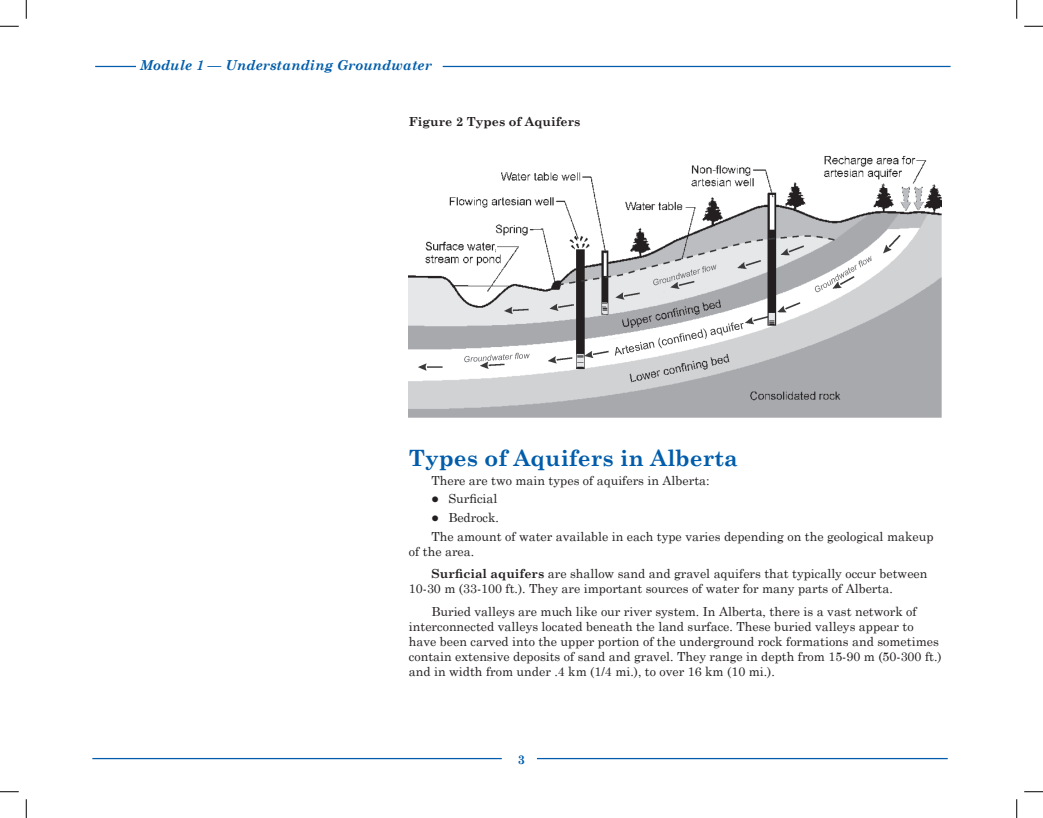
<style>
.page{position:relative;width:1043px;height:818px;background:#fff}
.page>*{position:absolute;margin:0;border:0;box-sizing:border-box;transform-origin:0 0}
.t1{font:700 22.5px "Century Schoolbook";color:#015dab}
.t2{font:italic 700 13.75px "Century Schoolbook";color:#015dab}
.t3{font:12.5px/15px "Century Schoolbook";color:#231f20}
.t4{font:700 12.5px "Century Schoolbook";color:#231f20}
.t5{font:700 12.5px "Century Schoolbook";color:#015dab}
.s1{font-weight:700}
</style>
<div class="page">
<hr style="left:95px;top:66px;width:41px;height:1px;background:#015dab">
<hr style="left:442px;top:66px;width:508px;height:1px;background:#015dab">
<hr style="left:537px;top:758px;width:410px;height:1px;background:#015dab">
<hr style="left:92px;top:758px;width:410px;height:1px;background:#015dab">
<img style="left:409px;top:156px;width:532px;height:261px">
<svg style="left:0;top:25px;width:19px;height:2px"></svg>
<svg style="left:1024px;top:25px;width:18px;height:2px"></svg>
<svg style="left:0;top:791px;width:19px;height:1px"></svg>
<svg style="left:1024px;top:791px;width:18px;height:1px"></svg>
<svg style="left:25px;top:0;width:2px;height:19px"></svg>
<svg style="left:25px;top:799px;width:2px;height:19px"></svg>
<svg style="left:1016px;top:0;width:1px;height:19px"></svg>
<svg style="left:1016px;top:799px;width:1px;height:19px"></svg>
<p class="t2" style="left:140px;top:57px;width:293px">Module 1 — Understanding Groundwater</p>
<p class="t4" style="left:409px;top:113px;width:173px">Figure 2 Types of Aquifers</p>
<h1 class="t1" style="left:409px;top:444px;width:330px">Types of Aquifers in Alberta</h1>
<p class="t3" style="left:431px;top:472px;width:280px">There are two main types of aquifers in Alberta:</p>
<p class="t3" style="left:431px;top:491px;width:67px">● Surficial</p>
<p class="t3" style="left:431px;top:508px;width:503px;line-height:18.8px">● Bedrock.<br>The amount of water available in each type varies depending on the geological makeup</p>
<p class="t3" style="left:431px;top:539px;width:497px;line-height:22.5px;text-indent:-22px">of the area.<br><span class="s1">Surficial aquifers</span> are shallow sand and gravel aquifers that typically occur between</p>
<p class="t3" style="left:431px;top:577px;width:486px;line-height:22.5px;text-indent:-22px">10-30 m (33-100 ft.). They are important sources of water for many parts of Alberta.<br>Buried valleys are much like our river system. In Alberta, there is a vast network of</p>
<p class="t3" style="left:409px;top:618px;width:534px">interconnected valleys located beneath the land surface. These buried valleys appear to have been carved into the upper portion of the underground rock formations and sometimes contain extensive deposits of sand and gravel. They range in depth from 15-90 m (50-300 ft.) and in width from under .4 km (1/4 mi.), to over 16 km (10 mi.).</p>
<p class="t5" style="left:518px;top:751px;width:9px">3</p>
</div>
